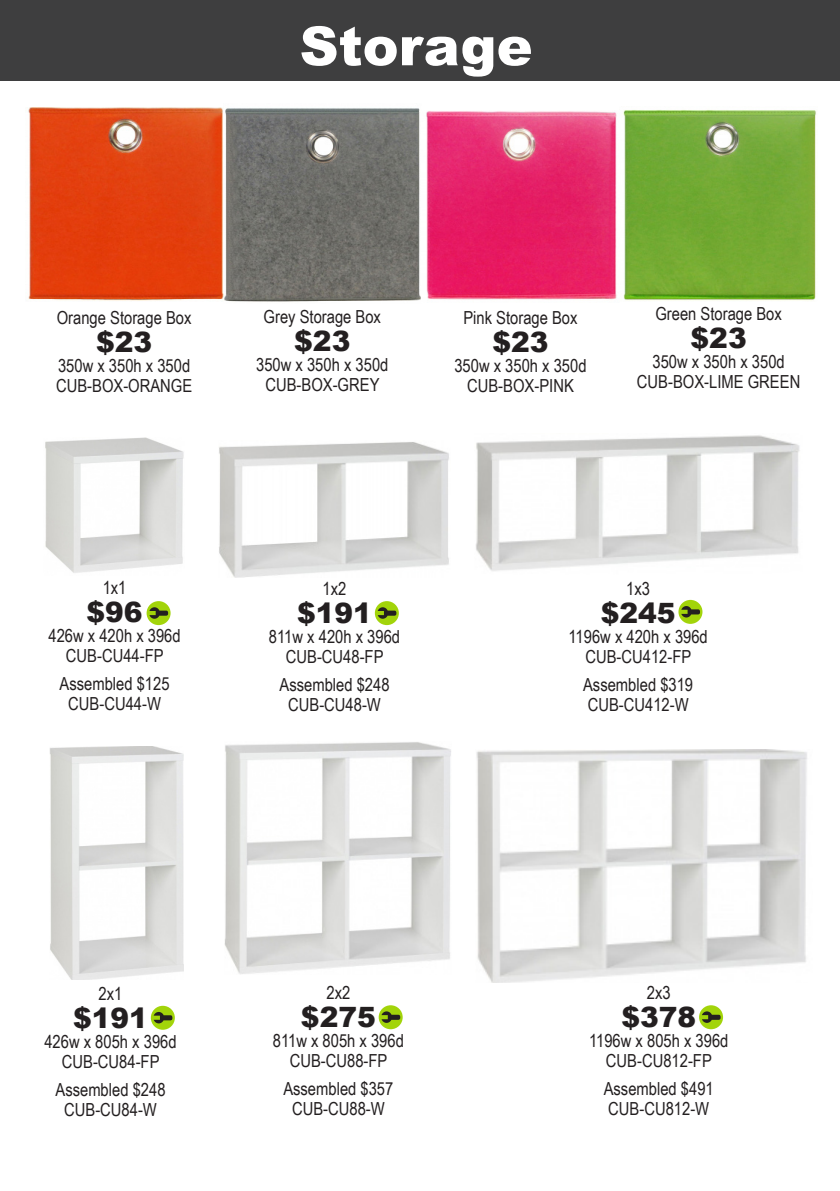
<style>
.page{position:relative;width:840px;height:1191px;background:#fff}
.page>*{position:absolute;margin:0;border:0;box-sizing:border-box;transform-origin:0 0}
.t1{font:900 54px "Arial";color:#fff}
.t2{font:900 28px "Arial";color:#231f20}
.t3{font:18px/28px "Arial Narrow";color:#231f20;text-align:center}
</style>
<div class="page">
<div style="left:0;top:0;width:839px;height:81px;background:#3e3e3f"></div>
<img style="left:45px;top:438px;width:139px;height:135px">
<img style="left:219px;top:442px;width:230px;height:135px">
<img style="left:49px;top:746px;width:135px;height:233px">
<img style="left:225px;top:742px;width:226px;height:232px">
<img style="left:476px;top:435px;width:324px;height:136px">
<img style="left:476px;top:749px;width:331px;height:233px">
<img style="left:223px;top:108px;width:198px;height:194px">
<img style="left:623px;top:110px;width:194px;height:191px">
<img style="left:28px;top:108px;width:195px;height:193px">
<img style="left:426px;top:111px;width:191px;height:189px">
<div style="left:374px;top:601px;width:24px;height:24px;background:#a2d40a;border-radius:50%"></div>
<svg style="left:377px;top:607px;width:19px;height:12px"></svg>
<svg style="left:678px;top:600px;width:24px;height:24px"></svg>
<svg style="left:678px;top:599px;width:21px;height:25px"></svg>
<div style="left:151px;top:1005px;width:24px;height:24px;background:#a2d40a;border-radius:50%"></div>
<svg style="left:153px;top:1012px;width:19px;height:11px"></svg>
<svg style="left:378px;top:1005px;width:24px;height:24px"></svg>
<svg style="left:378px;top:1005px;width:22px;height:25px"></svg>
<svg style="left:698px;top:1005px;width:24px;height:24px"></svg>
<svg style="left:698px;top:1005px;width:22px;height:25px"></svg>
<svg style="left:146px;top:601px;width:24px;height:24px"></svg>
<svg style="left:146px;top:601px;width:22px;height:25px"></svg>
<p class="t1" style="left:299px;top:7px;width:234px">Storage</p>
<p class="t3" style="left:57px;top:303px;width:136px">Orange Storage Box</p>
<p class="t2" style="left:96px;top:322px;width:58px">$23</p>
<p class="t3" style="left:58px;top:351px;width:134px">350w x 350h x 350d</p>
<p class="t3" style="left:56px;top:371px;width:138px">CUB-BOX-ORANGE</p>
<p class="t3" style="left:263px;top:302px;width:119px">Grey Storage Box</p>
<p class="t2" style="left:294px;top:321px;width:58px">$23</p>
<p class="t3" style="left:256px;top:350px;width:134px">350w x 350h x 350d</p>
<p class="t3" style="left:265px;top:370px;width:115px">CUB-BOX-GREY</p>
<p class="t3" style="left:463px;top:303px;width:116px">Pink Storage Box</p>
<p class="t2" style="left:492px;top:322px;width:58px">$23</p>
<p class="t3" style="left:454px;top:351px;width:134px">350w x 350h x 350d</p>
<p class="t3" style="left:467px;top:371px;width:108px">CUB-BOX-PINK</p>
<p class="t3" style="left:655px;top:299px;width:128px">Green Storage Box</p>
<p class="t2" style="left:690px;top:318px;width:58px">$23</p>
<p class="t3" style="left:652px;top:347px;width:134px">350w x 350h x 350d</p>
<p class="t3" style="left:636px;top:367px;width:165px">CUB-BOX-LIME GREEN</p>
<p class="t3" style="left:103px;top:573px;width:25px">1x1</p>
<p class="t2" style="left:86px;top:592px;width:58px">$96</p>
<p class="t3" style="left:48px;top:621px;width:134px">426w x 420h x 396d</p>
<p class="t3" style="left:60px;top:641px;width:111px">CUB-CU44-FP<br>Assembled $125</p>
<p class="t3" style="left:68px;top:689px;width:94px">CUB-CU44-W</p>
<p class="t3" style="left:322px;top:574px;width:25px">1x2</p>
<p class="t2" style="left:297px;top:592px;width:76px">$191</p>
<p class="t3" style="left:269px;top:622px;width:133px">811w x 420h x 396d</p>
<p class="t3" style="left:286px;top:642px;width:99px">CUB-CU48-FP</p>
<p class="t3" style="left:279px;top:670px;width:111px">Assembled $248</p>
<p class="t3" style="left:288px;top:690px;width:94px">CUB-CU48-W</p>
<p class="t3" style="left:626px;top:574px;width:25px">1x3</p>
<p class="t2" style="left:600px;top:593px;width:76px">$245</p>
<p class="t3" style="left:568px;top:622px;width:141px">1196w x 420h x 396d</p>
<p class="t3" style="left:585px;top:642px;width:107px">CUB-CU412-FP</p>
<p class="t3" style="left:582px;top:670px;width:111px">Assembled $319</p>
<p class="t3" style="left:587px;top:690px;width:102px">CUB-CU412-W</p>
<p class="t3" style="left:99px;top:978px;width:25px">2x1</p>
<p class="t2" style="left:73px;top:997px;width:76px">$191</p>
<p class="t3" style="left:44px;top:1026px;width:134px">426w x 805h x 396d</p>
<p class="t3" style="left:62px;top:1046px;width:99px">CUB-CU84-FP</p>
<p class="t3" style="left:55px;top:1074px;width:111px">Assembled $248</p>
<p class="t3" style="left:64px;top:1094px;width:94px">CUB-CU84-W</p>
<p class="t3" style="left:326px;top:978px;width:25px">2x2</p>
<p class="t2" style="left:301px;top:996px;width:76px">$275</p>
<p class="t3" style="left:272px;top:1026px;width:133px">811w x 805h x 396d</p>
<p class="t3" style="left:289px;top:1046px;width:99px">CUB-CU88-FP</p>
<p class="t3" style="left:283px;top:1074px;width:111px">Assembled $357</p>
<p class="t3" style="left:292px;top:1094px;width:94px">CUB-CU88-W</p>
<p class="t3" style="left:646px;top:978px;width:25px">2x3</p>
<p class="t2" style="left:621px;top:996px;width:76px">$378</p>
<p class="t3" style="left:588px;top:1026px;width:141px">1196w x 805h x 396d</p>
<p class="t3" style="left:605px;top:1046px;width:107px">CUB-CU812-FP</p>
<p class="t3" style="left:603px;top:1074px;width:111px">Assembled $491</p>
<p class="t3" style="left:608px;top:1094px;width:102px">CUB-CU812-W</p>
</div>
